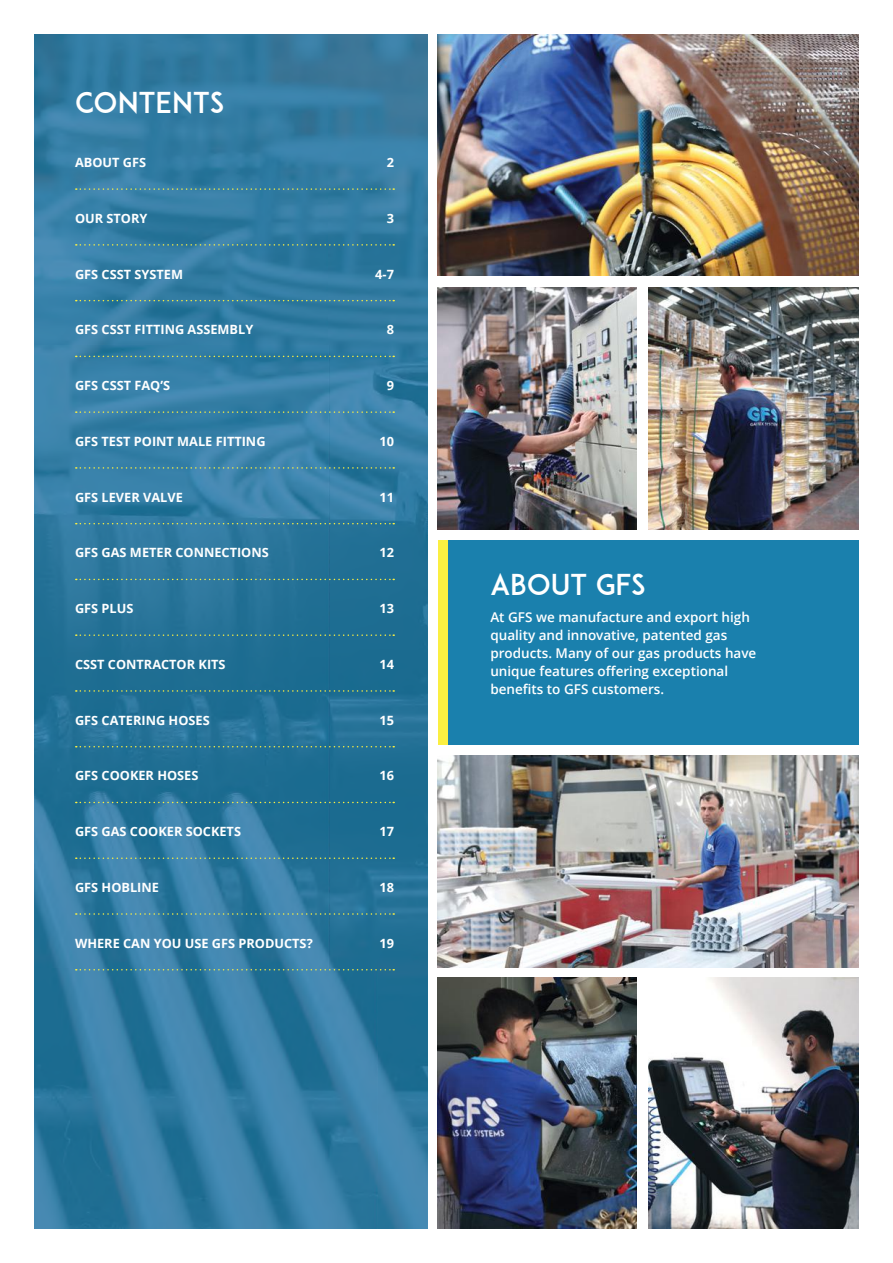
<style>
.page{position:relative;width:893px;height:1263px;background:#fff}
.page>*{position:absolute;margin:0;border:0;box-sizing:border-box;transform-origin:0 0}
.t1{font:28.5px "ADAM.CGPRO";color:#fff}
.t2{font:600 13.5px/18px "Open Sans";color:#fff}
.t3{font:700 12.75px "Open Sans";color:#fff}
</style>
<div class="page">
<img style="left:34px;top:34px;width:393px;height:1195px">
<img style="left:438px;top:34px;width:421px;height:242px">
<img style="left:438px;top:288px;width:199px;height:241px">
<img style="left:648px;top:978px;width:211px;height:251px">
<img style="left:438px;top:978px;width:199px;height:251px">
<div style="left:438px;top:540px;width:421px;height:204px;background:#1a80ad"></div>
<div style="left:438px;top:540px;width:9px;height:204px;background:#fbef41"></div>
<img style="left:648px;top:287px;width:211px;height:242px">
<img style="left:438px;top:755px;width:421px;height:212px">
<svg style="left:76px;top:188px;width:318px;height:2px"></svg>
<svg style="left:76px;top:244px;width:318px;height:2px"></svg>
<svg style="left:76px;top:300px;width:318px;height:1px"></svg>
<svg style="left:76px;top:356px;width:318px;height:1px"></svg>
<svg style="left:76px;top:411px;width:318px;height:2px"></svg>
<svg style="left:76px;top:467px;width:318px;height:2px"></svg>
<svg style="left:76px;top:523px;width:318px;height:1px"></svg>
<svg style="left:76px;top:579px;width:318px;height:1px"></svg>
<svg style="left:76px;top:634px;width:318px;height:2px"></svg>
<svg style="left:76px;top:690px;width:318px;height:2px"></svg>
<svg style="left:76px;top:746px;width:318px;height:1px"></svg>
<svg style="left:76px;top:802px;width:318px;height:1px"></svg>
<svg style="left:76px;top:857px;width:318px;height:2px"></svg>
<svg style="left:76px;top:913px;width:318px;height:2px"></svg>
<svg style="left:76px;top:969px;width:318px;height:1px"></svg>
<h1 class="t1" style="left:75px;top:85px;width:151px">CONTENTS</h1>
<p class="t3" style="left:75px;top:153px;width:73px">ABOUT GFS</p>
<p class="t3" style="left:387px;top:153px;width:9px">2</p>
<p class="t3" style="left:75px;top:209px;width:74px">OUR STORY</p>
<p class="t3" style="left:387px;top:209px;width:9px">3</p>
<p class="t3" style="left:75px;top:265px;width:109px">GFS CSST SYSTEM</p>
<p class="t3" style="left:375px;top:265px;width:20px">4-7</p>
<p class="t3" style="left:75px;top:321px;width:180px">GFS CSST FITTING ASSEMBLY</p>
<p class="t3" style="left:387px;top:321px;width:9px">8</p>
<p class="t3" style="left:75px;top:376px;width:97px">GFS CSST FAQ’S</p>
<p class="t3" style="left:387px;top:376px;width:9px">9</p>
<p class="t3" style="left:75px;top:432px;width:192px">GFS TEST POINT MALE FITTING</p>
<p class="t3" style="left:379px;top:432px;width:16px">10</p>
<p class="t3" style="left:75px;top:488px;width:109px">GFS LEVER VALVE</p>
<p class="t3" style="left:379px;top:488px;width:16px">11</p>
<p class="t3" style="left:75px;top:544px;width:195px">GFS GAS METER CONNECTIONS</p>
<p class="t3" style="left:379px;top:544px;width:16px">12</p>
<p class="t3" style="left:75px;top:599px;width:60px">GFS PLUS</p>
<p class="t3" style="left:379px;top:599px;width:16px">13</p>
<p class="t3" style="left:75px;top:655px;width:152px">CSST CONTRACTOR KITS</p>
<p class="t3" style="left:379px;top:655px;width:16px">14</p>
<p class="t3" style="left:75px;top:711px;width:136px">GFS CATERING HOSES</p>
<p class="t3" style="left:379px;top:711px;width:16px">15</p>
<p class="t3" style="left:75px;top:767px;width:125px">GFS COOKER HOSES</p>
<p class="t3" style="left:379px;top:767px;width:16px">16</p>
<p class="t3" style="left:75px;top:823px;width:168px">GFS GAS COOKER SOCKETS</p>
<p class="t3" style="left:379px;top:823px;width:16px">17</p>
<p class="t3" style="left:75px;top:878px;width:85px">GFS HOBLINE</p>
<p class="t3" style="left:379px;top:878px;width:16px">18</p>
<p class="t3" style="left:75px;top:934px;width:239px">WHERE CAN YOU USE GFS PRODUCTS?</p>
<p class="t3" style="left:379px;top:934px;width:16px">19</p>
<h1 class="t1" style="left:490px;top:567px;width:157px">ABOUT GFS</h1>
<p class="t2" style="left:490px;top:608px;width:268px">At GFS we manufacture and export high quality and innovative, patented gas products. Many of our gas products have unique features offering exceptional benefits to GFS customers.</p>
</div>
